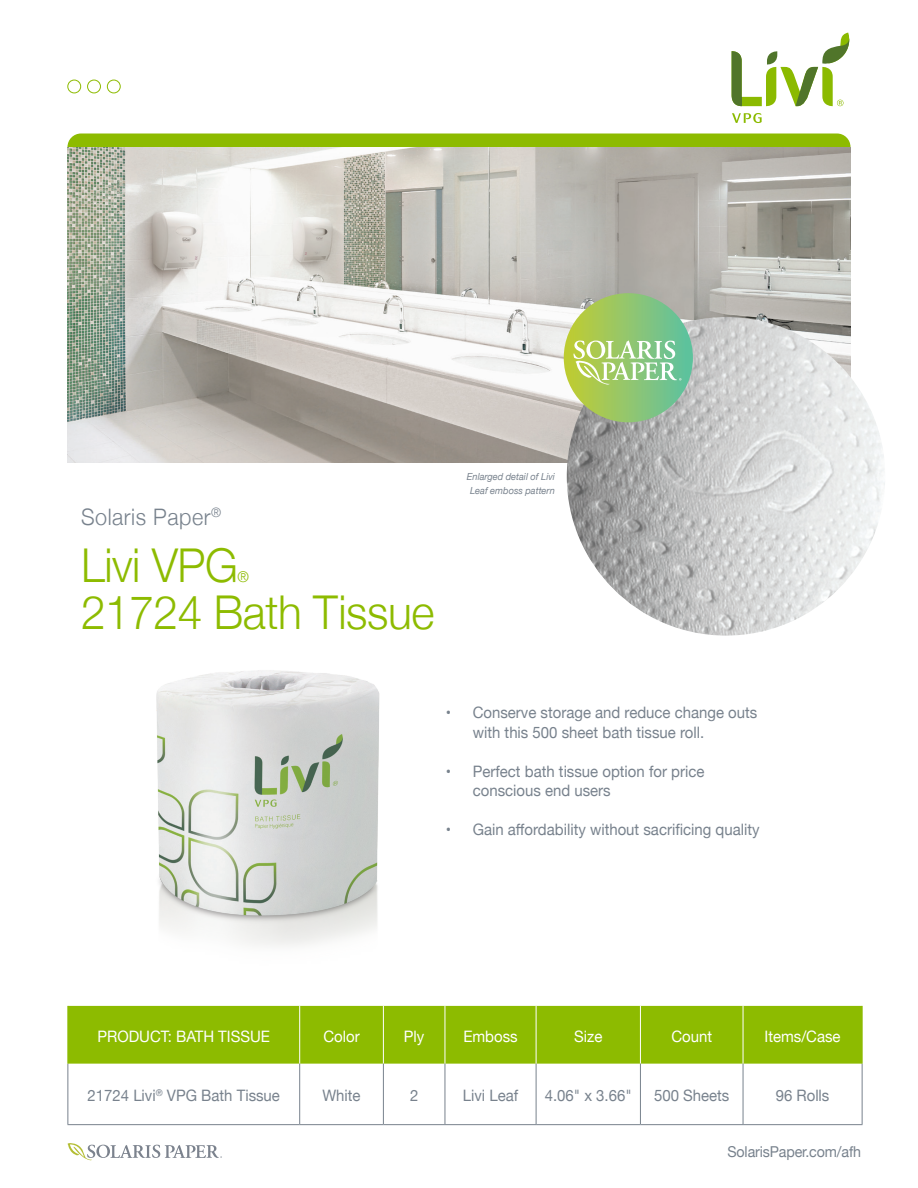
<style>
.page{position:relative;width:918px;height:1188px;background:#fff}
.page>*{position:absolute;margin:0;border:0;box-sizing:border-box;transform-origin:0 0}
.t1{font:300 46.65px "Helvetica Neue";letter-spacing:-.01em;color:#8dbb00;scale:.95 1}
.t2{font:300 22.8px "Helvetica Neue";letter-spacing:.025em;color:#78828d;scale:.95 1}
.t3{font:15.75px/19.5px "Helvetica Neue";color:#78828d;scale:.95 1}
.t4{font:15.75px "Helvetica Neue";color:#fff;scale:.95 1}
.t5{font:300 15.15px "Helvetica Neue";color:#8dbb00;scale:.95 1}
.t6{font:15px "Helvetica Neue";letter-spacing:-.01em;color:#78828d;scale:.95 1}
.t7{font:italic 9.75px/13.5px "Helvetica Neue";color:#78828d;text-align:center;scale:.95 1}
</style>
<div class="page">
<img style="left:156px;top:670px;width:224px;height:276px">
<div style="left:68px;top:134px;width:782px;height:26px;background:#8dbb00;border-radius:14px"></div>
<img style="left:68px;top:147px;width:782px;height:315px">
<img style="left:567px;top:317px;width:318px;height:319px;border-radius:159px">
<div style="left:69px;top:1006px;width:793px;height:58px;background:#8dbb00"></div>
<hr style="left:299px;top:1006px;width:1px;height:58px;background:#fff">
<hr style="left:383px;top:1006px;width:1px;height:58px;background:#fff">
<hr style="left:445px;top:1006px;width:1px;height:58px;background:#fff">
<hr style="left:536px;top:1006px;width:1px;height:58px;background:#fff">
<hr style="left:640px;top:1006px;width:1px;height:58px;background:#fff">
<hr style="left:743px;top:1006px;width:1px;height:58px;background:#fff">
<hr style="left:68px;top:1064px;width:1px;height:60px;background:#78828d">
<hr style="left:299px;top:1064px;width:1px;height:60px;background:#78828d">
<hr style="left:383px;top:1064px;width:1px;height:60px;background:#78828d">
<hr style="left:445px;top:1064px;width:1px;height:60px;background:#78828d">
<hr style="left:536px;top:1064px;width:1px;height:60px;background:#78828d">
<hr style="left:640px;top:1064px;width:1px;height:60px;background:#78828d">
<hr style="left:743px;top:1064px;width:1px;height:60px;background:#78828d">
<hr style="left:862px;top:1064px;width:1px;height:60px;background:#78828d">
<hr style="left:68px;top:1124px;width:232px;height:1px;background:#78828d">
<hr style="left:300px;top:1124px;width:83px;height:1px;background:#78828d">
<hr style="left:383px;top:1124px;width:62px;height:1px;background:#78828d">
<hr style="left:445px;top:1124px;width:91px;height:1px;background:#78828d">
<hr style="left:536px;top:1124px;width:104px;height:1px;background:#78828d">
<hr style="left:640px;top:1124px;width:103px;height:1px;background:#78828d">
<hr style="left:743px;top:1124px;width:119px;height:1px;background:#78828d">
<hr style="left:68px;top:1006px;width:1px;height:58px;background:#8dbb00">
<hr style="left:862px;top:1006px;width:1px;height:58px;background:#8dbb00">
<svg style="left:732px;top:113px;width:30px;height:10px"></svg>
<svg style="left:732px;top:33px;width:118px;height:74px"></svg>
<div style="left:564px;top:293px;width:129px;height:129px;background:linear-gradient(to right,#c4cc32,#5dc0a6);border-radius:65px"></div>
<svg style="left:573px;top:341px;width:108px;height:44px"></svg>
<div style="left:67px;top:80px;width:14px;height:13px;border:1px solid #8dbb00;border-radius:50%"></div>
<div style="left:87px;top:80px;width:14px;height:13px;border:1px solid #8dbb00;border-radius:50%"></div>
<div style="left:107px;top:80px;width:14px;height:13px;border:1px solid #8dbb00;border-radius:50%"></div>
<svg style="left:68px;top:1143px;width:154px;height:17px"></svg>
<p class="t2" style="left:81px;top:498px;width:149px">Solaris Paper<sup>®</sup></p>
<p class="t1" style="left:81px;top:528px;width:167px">Livi VPG</p>
<p class="t5" style="left:237px;top:565px;width:14px">®</p>
<p class="t1" style="left:81px;top:575px;width:373px">21724 Bath Tissue</p>
<p class="t7" style="left:467px;top:471px;width:94px">Enlarged detail of Livi<br>Leaf emboss pattern</p>
<p class="t3" style="left:473px;top:704px;width:301px;text-indent:-27px">• Conserve storage and reduce change outs with this 500 sheet bath tissue roll.</p>
<p class="t3" style="left:473px;top:762px;width:245px;text-indent:-27px">• Perfect bath tissue option for price conscious end users</p>
<p class="t3" style="left:446px;top:821px;width:332px">• Gain affordability without sacrificing quality</p>
<p class="t4" style="left:97px;top:1025px;width:183px">PRODUCT: BATH TISSUE</p>
<p class="t4" style="left:323px;top:1025px;width:40px">Color</p>
<p class="t4" style="left:404px;top:1025px;width:23px">Ply</p>
<p class="t4" style="left:463px;top:1025px;width:59px">Emboss</p>
<p class="t4" style="left:574px;top:1025px;width:31px">Size</p>
<p class="t4" style="left:671px;top:1025px;width:44px">Count</p>
<p class="t4" style="left:764px;top:1025px;width:82px">Items/Case</p>
<p class="t3" style="left:88px;top:1087px;width:204px">21724 Livi<sup>®</sup> VPG Bath Tissue</p>
<p class="t3" style="left:322px;top:1087px;width:42px">White</p>
<p class="t3" style="left:410px;top:1087px;width:10px">2</p>
<p class="t3" style="left:463px;top:1087px;width:60px">Livi Leaf</p>
<p class="t3" style="left:545px;top:1087px;width:93px">4.06" x 3.66"</p>
<p class="t3" style="left:654px;top:1087px;width:81px">500 Sheets</p>
<p class="t3" style="left:776px;top:1087px;width:58px">96 Rolls</p>
<p class="t6" style="left:728px;top:1141px;width:142px">SolarisPaper.com/afh</p>
</div>
